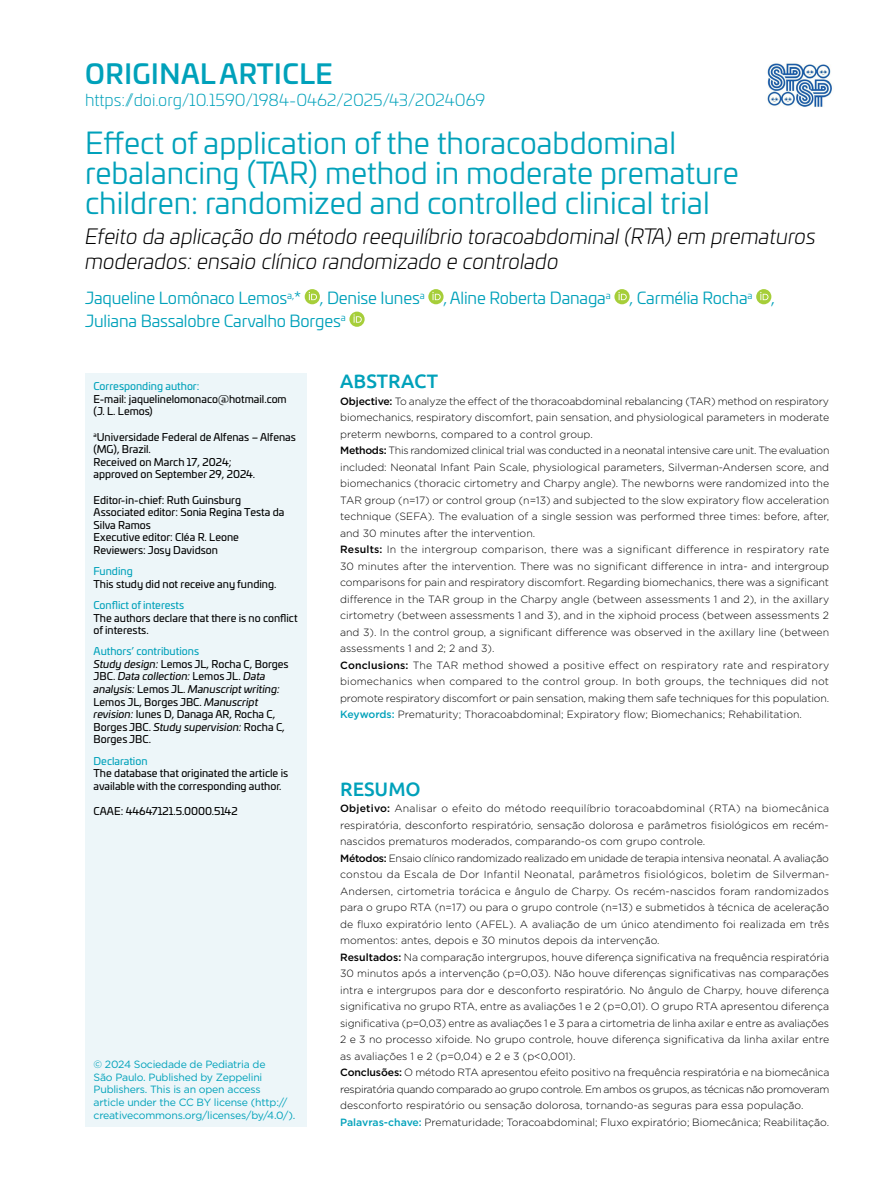
<style>
.page{position:relative;width:893px;height:1191px;background:#fff}
.page>*{position:absolute;margin:0;border:0;box-sizing:border-box;transform-origin:0 0}
.t1{font:30px/30px "Univia Pro";color:#00a1ba}
.t2{font:500 27px "Univia Pro";letter-spacing:.02em;color:#00a1ba}
.t3{font:italic 300 21px/25.5px "Univia Pro";color:#000}
.t4{font:500 19.5px "Ubuntu";color:#00a1ba}
.t5{font:16.5px/22.5px "Univia Pro";letter-spacing:-.01em;color:#00a1ba}
.t6{font:300 16.5px "Univia Pro";color:#00a1ba}
.t7{font:300 10.5px/16.5px "Gotham";color:#000}
.t8{font:10.5px/12.6px "Univia Pro";color:#000}
.t9{font:10.5px/12.6px "Gotham";letter-spacing:-.02em;color:#00a1ba}
.t10{font:10.5px "Univia Pro";color:#00a1ba}
.s1{color:#00a1ba}
.s2{font-style:italic}
.s3{font-weight:500}
.s4{font-weight:500;color:#00a1ba}
</style>
<div class="page">
<svg style="left:305px;top:289px;width:15px;height:15px"></svg>
<svg style="left:309px;top:292px;width:8px;height:8px"></svg>
<svg style="left:428px;top:289px;width:16px;height:15px"></svg>
<svg style="left:432px;top:292px;width:9px;height:8px"></svg>
<svg style="left:614px;top:289px;width:16px;height:15px"></svg>
<svg style="left:618px;top:292px;width:9px;height:8px"></svg>
<svg style="left:756px;top:289px;width:15px;height:15px"></svg>
<svg style="left:760px;top:292px;width:8px;height:8px"></svg>
<svg style="left:349px;top:312px;width:16px;height:15px"></svg>
<svg style="left:353px;top:314px;width:9px;height:9px"></svg>
<img style="left:767px;top:62px;width:65px;height:45px">
<div style="left:85px;top:373px;width:221px;height:754px;background:#edf6f9"></div>
<h2 class="t2" style="left:85px;top:53px;width:249px">ORIGINAL ARTICLE</h2>
<h3 class="t6" style="left:85px;top:88px;width:402px">https://doi.org/10.1590/1984-0462/2025/43/2024069</h3>
<h1 class="t1" style="left:85px;top:126px;width:655px">Effect of application of the thoracoabdominal rebalancing (TAR) method in moderate premature children: randomized and controlled clinical trial</h1>
<h3 class="t3" style="left:85px;top:222px;width:732px">Efeito da aplicação do método reequilíbrio toracoabdominal (RTA) em prematuros moderados: ensaio clínico randomizado e controlado</h3>
<h3 class="t5" style="left:85px;top:286px;width:691px">Jaqueline Lomônaco Lemos<sup>a,</sup>* , Denise Iunes<sup>a</sup> , Aline Roberta Danaga<sup>a</sup> , Carmélia Rocha<sup>a</sup> ,<br>Juliana Bassalobre Carvalho Borges<sup>a</sup></h3>
<p class="t10" style="left:94px;top:378px;width:107px">Corresponding author:</p>
<p class="t8" style="left:94px;top:392px;width:195px">E-mail: jaquelinelomonaco@hotmail.com (J. L. Lemos)</p>
<p class="t8" style="left:94px;top:430px;width:204px"><sup>a</sup>Universidade Federal de Alfenas – Alfenas (MG), Brazil.<br>Received on March 17, 2024;<br>approved on September 29, 2024.</p>
<p class="t8" style="left:94px;top:493px;width:192px">Editor-in-chief: Ruth Guinsburg<br>Associated editor: Sonia Regina Testa da<br>Silva Ramos<br>Executive editor: Cléa R. Leone<br>Reviewers: Josy Davidson</p>
<p class="t10" style="left:94px;top:563px;width:41px">Funding</p>
<p class="t8" style="left:94px;top:577px;width:184px">This study did not receive any funding.</p>
<p class="t10" style="left:94px;top:597px;width:92px">Conflict of interests</p>
<p class="t8" style="left:94px;top:611px;width:206px">The authors declare that there is no conflict of interests.</p>
<p class="t8" style="left:94px;top:644px;width:197px"><span class="s1">Authors’ contributions<br></span><span class="s2">Study design:</span> Lemos JL, Rocha C, Borges JBC. <span class="s2">Data collection:</span> Lemos JL. <span class="s2">Data analysis:</span> Lemos JL. <span class="s2">Manuscript writing:<br></span>Lemos JL, Borges JBC. <span class="s2">Manuscript revision:</span> Iunes D, Danaga AR, Rocha C, Borges JBC. <span class="s2">Study supervision:</span> Rocha C, Borges JBC.</p>
<p class="t10" style="left:94px;top:753px;width:56px">Declaration</p>
<p class="t8" style="left:94px;top:766px;width:196px">The database that originated the article is available with the corresponding author.</p>
<p class="t8" style="left:94px;top:804px;width:146px">CAAE: 44647121.5.0000.5142</p>
<p class="t9" style="left:94px;top:1058px;width:203px">© 2024 Sociedade de Pediatria de<br>São Paulo. Published by Zeppelini Publishers. This is an open access<br>article under the CC BY license (http:// creativecommons.org/licenses/by/4.0/).</p>
<h3 class="t4" style="left:340px;top:369px;width:99px">ABSTRACT</h3>
<p class="t7" style="left:340px;top:393px;width:491px"><span class="s3">Objective:</span> To analyze the effect of the thoracoabdominal rebalancing (TAR) method on respiratory biomechanics, respiratory discomfort, pain sensation, and physiological parameters in moderate preterm newborns, compared to a control group.<br><span class="s3">Methods:</span> This randomized clinical trial was conducted in a neonatal intensive care unit. The evaluation included: Neonatal Infant Pain Scale, physiological parameters, Silverman-Andersen score, and biomechanics (thoracic cirtometry and Charpy angle). The newborns were randomized into the TAR group (n=17) or control group (n=13) and subjected to the slow expiratory flow acceleration technique (SEFA). The evaluation of a single session was performed three times: before, after, and 30 minutes after the intervention.<br><span class="s3">Results:</span> In the intergroup comparison, there was a significant difference in respiratory rate 30 minutes after the intervention. There was no significant difference in intra- and intergroup comparisons for pain and respiratory discomfort. Regarding biomechanics, there was a significant difference in the TAR group in the Charpy angle (between assessments 1 and 2), in the axillary cirtometry (between assessments 1 and 3), and in the xiphoid process (between assessments 2 and 3). In the control group, a significant difference was observed in the axillary line (between assessments 1 and 2; 2 and 3).<br><span class="s3">Conclusions:</span> The TAR method showed a positive effect on respiratory rate and respiratory biomechanics when compared to the control group. In both groups, the techniques did not promote respiratory discomfort or pain sensation, making them safe techniques for this population.<br><span class="s4">Keywords:</span> Prematurity; Thoracoabdominal; Expiratory flow; Biomechanics; Rehabilitation.</p>
<h3 class="t4" style="left:340px;top:776px;width:82px">RESUMO</h3>
<p class="t7" style="left:340px;top:800px;width:491px"><span class="s3">Objetivo:</span> Analisar o efeito do método reequilíbrio toracoabdominal (RTA) na biomecânica respiratória, desconforto respiratório, sensação dolorosa e parâmetros fisiológicos em recém&shy;nascidos prematuros moderados, comparando-os com grupo controle.<br><span class="s3">Métodos:</span> Ensaio clínico randomizado realizado em unidade de terapia intensiva neonatal. A avaliação constou da Escala de Dor Infantil Neonatal, parâmetros fisiológicos, boletim de Silverman-Andersen, cirtometria torácica e ângulo de Charpy. Os recém-nascidos foram randomizados para o grupo RTA (n=17) ou para o grupo controle (n=13) e submetidos à técnica de aceleração de fluxo expiratório lento (AFEL). A avaliação de um único atendimento foi realizada em três momentos: antes, depois e 30 minutos depois da intervenção.<br><span class="s3">Resultados:</span> Na comparação intergrupos, houve diferença significativa na frequência respiratória 30 minutos após a intervenção (p=0,03). Não houve diferenças significativas nas comparações intra e intergrupos para dor e desconforto respiratório. No ângulo de Charpy, houve diferença significativa no grupo RTA, entre as avaliações 1 e 2 (p=0,01). O grupo RTA apresentou diferença significativa (p=0,03) entre as avaliações 1 e 3 para a cirtometria de linha axilar e entre as avaliações 2 e 3 no processo xifoide. No grupo controle, houve diferença significativa da linha axilar entre as avaliações 1 e 2 (p=0,04) e 2 e 3 (p&lt;0,001).<br><span class="s3">Conclusões:</span> O método RTA apresentou efeito positivo na frequência respiratória e na biomecânica respiratória quando comparado ao grupo controle. Em ambos os grupos, as técnicas não promoveram desconforto respiratório ou sensação dolorosa, tornando-as seguras para essa população.<br><span class="s4">Palavras-chave:</span> Prematuridade; Toracoabdominal; Fluxo expiratório; Biomecânica; Reabilitação.</p>
</div>
